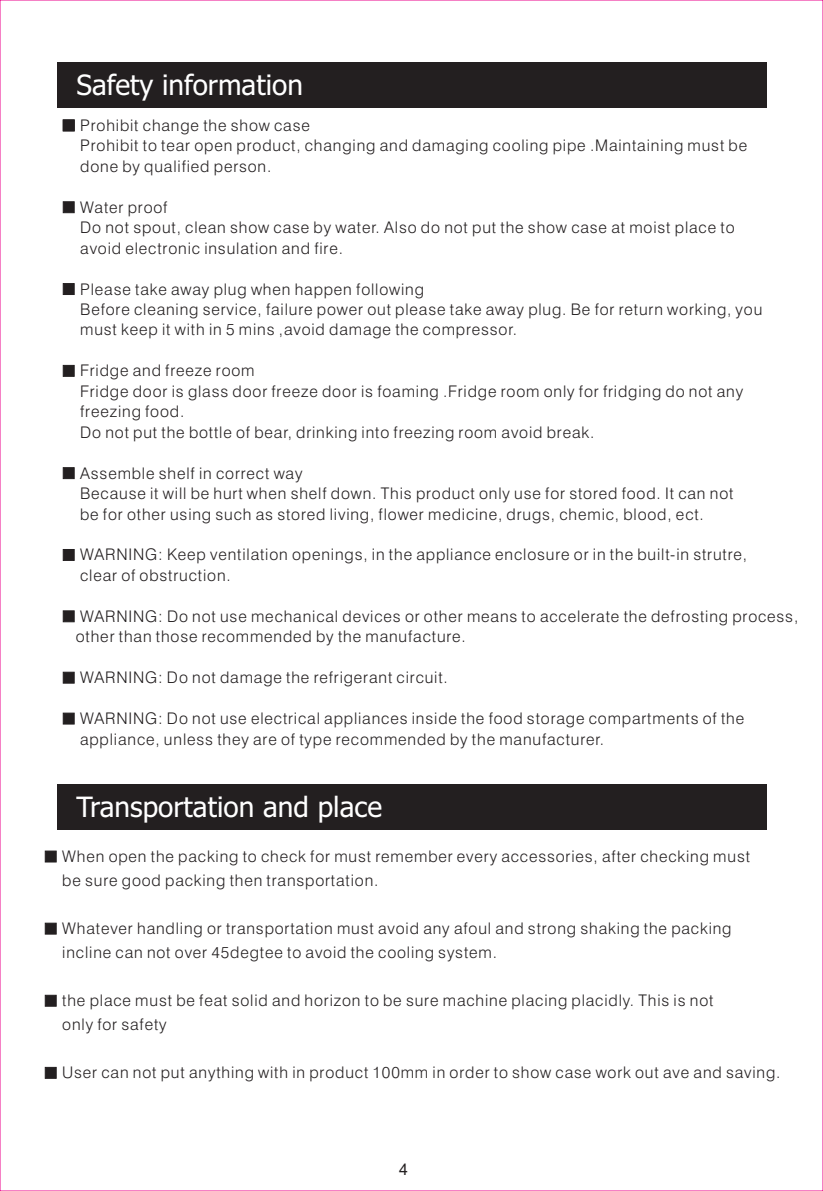
<style>
.page{position:relative;width:823px;height:1191px;background:#fff}
.page>*{position:absolute;margin:0;border:0;box-sizing:border-box;transform-origin:0 0}
.t1{font:28px "Tahoma";color:#fff}
.t2{font:300 16px/20.4px "Swiss 721 BT";letter-spacing:.055em;color:#231f20}
.t3{font:16px "Arial";color:#231f20}
</style>
<div class="page">
<div style="left:57px;top:784px;width:708px;height:45px;background:#231f20"></div>
<svg style="left:45px;top:850px;width:12px;height:12px"></svg>
<svg style="left:45px;top:922px;width:12px;height:12px"></svg>
<svg style="left:45px;top:994px;width:12px;height:12px"></svg>
<svg style="left:45px;top:1067px;width:12px;height:11px"></svg>
<svg style="left:63px;top:119px;width:12px;height:12px"></svg>
<svg style="left:63px;top:201px;width:12px;height:12px"></svg>
<svg style="left:63px;top:283px;width:12px;height:12px"></svg>
<svg style="left:63px;top:365px;width:12px;height:12px"></svg>
<svg style="left:63px;top:467px;width:12px;height:12px"></svg>
<svg style="left:63px;top:549px;width:12px;height:12px"></svg>
<svg style="left:63px;top:610px;width:12px;height:12px"></svg>
<svg style="left:63px;top:672px;width:12px;height:11px"></svg>
<svg style="left:63px;top:712px;width:12px;height:12px"></svg>
<div style="left:57px;top:63px;width:708px;height:45px;background:#231f20"></div>
<h1 class="t1" style="left:76px;top:74px;width:228px">Safety information</h1>
<p class="t2" style="left:80px;top:116px;width:668px">Prohibit change the show case<br>Prohibit to tear open product, changing and damaging cooling pipe .Maintaining must be done by qualified person.</p>
<p class="t2" style="left:80px;top:198px;width:655px">Water proof<br>Do not spout, clean show case by water. Also do not put the show case at moist place to avoid electronic insulation and fire.</p>
<p class="t2" style="left:80px;top:280px;width:683px">Please take away plug when happen following<br>Before cleaning service, failure power out please take away plug. Be for return working, you must keep it with in 5 mins ,avoid damage the compressor.</p>
<p class="t2" style="left:80px;top:362px;width:664px">Fridge and freeze room<br>Fridge door is glass door freeze door is foaming .Fridge room only for fridging do not any freezing food.<br>Do not put the bottle of bear, drinking into freezing room avoid break.</p>
<p class="t2" style="left:80px;top:464px;width:654px">Assemble shelf in correct way<br>Because it will be hurt when shelf down. This product only use for stored food. It can not be for other using such as stored living, flower medicine, drugs, chemic, blood, ect.</p>
<p class="t2" style="left:80px;top:546px;width:668px">WARNING: Keep ventilation openings, in the appliance enclosure or in the built-in strutre, clear of obstruction.</p>
<p class="t2" style="left:76px;top:607px;width:723px">WARNING: Do not use mechanical devices or other means to accelerate the defrosting process, other than those recommended by the manufacture.</p>
<p class="t2" style="left:80px;top:669px;width:369px">WARNING: Do not damage the refrigerant circuit.</p>
<p class="t2" style="left:80px;top:709px;width:665px">WARNING: Do not use electrical appliances inside the food storage compartments of the appliance, unless they are of type recommended by the manufacturer.</p>
<h1 class="t1" style="left:76px;top:795px;width:307px">Transportation and place</h1>
<p class="t2" style="left:62px;top:846px;width:689px;line-height:24px">When open the packing to check for must remember every accessories, after checking must be sure good packing then transportation.</p>
<p class="t2" style="left:62px;top:918px;width:670px;line-height:24px">Whatever handling or transportation must avoid any afoul and strong shaking the packing incline can not over 45degtee to avoid the cooling system.</p>
<p class="t2" style="left:62px;top:990px;width:652px;line-height:24px">the place must be feat solid and horizon to be sure machine placing placidly. This is not only for safety</p>
<p class="t2" style="left:62px;top:1064px;width:719px">User can not put anything with in product 100mm in order to show case work out ave and saving.</p>
<p class="t3" style="left:399px;top:1163px;width:10px">4</p>
</div>
